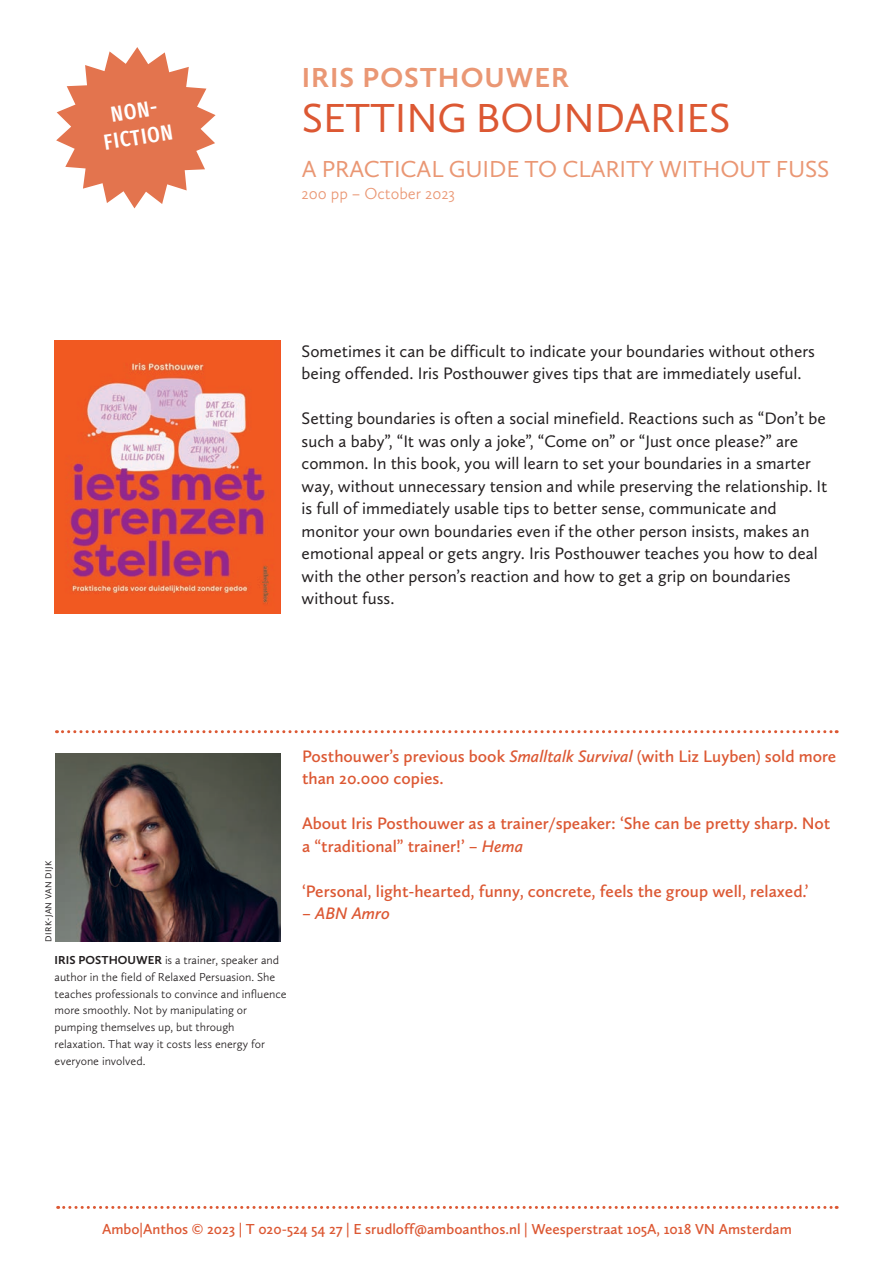
<style>
.page{position:relative;width:893px;height:1263px;background:#fff}
.page>*{position:absolute;margin:0;border:0;box-sizing:border-box;transform-origin:0 0}
.t1{font:42px "Calluna Sans";letter-spacing:-.005em;color:#dc5833}
.t2{font:700 28.5px "Calluna Sans";letter-spacing:.035em;color:#ea9774}
.t3{font:24px "Calluna Sans";letter-spacing:-.005em;color:#ea9774}
.t4{font:500 21.9px/26.2px "Fira Sans Compressed";color:#fff;text-align:center}
.t5{font:17.25px/22.5px "Calluna Sans";letter-spacing:-.01em;color:#231f20}
.t6{font:600 17.25px/22.5px "Calluna Sans";color:#dc5833}
.t7{font:italic 600 17.25px "Calluna Sans";color:#dc5833}
.t8{font:300 16.5px "Calluna Sans";color:#ea9774}
.t9{font:600 15px "Calluna Sans";color:#dc5833}
.t10{font:300 12px/16.8px "Calluna Sans";color:#231f20}
.t11{font:9px "Calluna Sans";letter-spacing:.035em;color:#231f20}
.s1{font-weight:700}
.s2{font-style:italic}
.s3{font-style:normal}
</style>
<div class="page">
<img style="left:55px;top:341px;width:225px;height:273px">
<svg style="left:58px;top:1206px;width:779px;height:3px"></svg>
<svg style="left:56px;top:47px;width:160px;height:161px"></svg>
<svg style="left:56px;top:730px;width:781px;height:3px"></svg>
<img style="left:55px;top:753px;width:225px;height:189px">
<p class="t4" style="left:98px;top:102px;width:71px;rotate:-9deg">NON-<br>FICTION</p>
<h2 class="t2" style="left:302px;top:59px;width:269px">IRIS POSTHOUWER</h2>
<h1 class="t1" style="left:302px;top:92px;width:430px">SETTING BOUNDARIES</h1>
<h3 class="t3" style="left:302px;top:154px;width:529px">A PRACTICAL GUIDE TO CLARITY WITHOUT FUSS</h3>
<p class="t8" style="left:302px;top:184px;width:155px">200 pp – October 2023</p>
<p class="t5" style="left:302px;top:339px;width:515px">Sometimes it can be difficult to indicate your boundaries without others being offended. Iris Posthouwer gives tips that are immediately useful.</p>
<p class="t5" style="left:302px;top:407px;width:527px">Setting boundaries is often a social minefield. Reactions such as “Don’t be such a baby”, “It was only a joke”, “Come on” or “Just once please?” are common. In this book, you will learn to set your boundaries in a smarter way, without unnecessary tension and while preserving the relationship. It is full of immediately usable tips to better sense, communicate and monitor your own boundaries even if the other person insists, makes an emotional appeal or gets angry. Iris Posthouwer teaches you how to deal with the other person’s reaction and how to get a grip on boundaries without fuss.</p>
<p class="t11" style="left:43px;top:941px;width:82px;rotate:-90deg">DIRK-JAN VAN DIJK</p>
<p class="t10" style="left:55px;top:951px;width:234px"><span class="s1">IRIS POSTHOUWER</span> is a trainer, speaker and author in the field of Relaxed Persuasion. She teaches professionals to convince and influence more smoothly. Not by manipulating or pumping themselves up, but through relaxation. That way it costs less energy for everyone involved.</p>
<p class="t6" style="left:302px;top:744px;width:536px">Posthouwer’s previous book <span class="s2">Smalltalk Survival</span> (with Liz Luyben) sold more than 20.000 copies.</p>
<p class="t6" style="left:302px;top:812px;width:530px">About Iris Posthouwer as a trainer/speaker: ‘She can be pretty sharp. Not a “traditional” trainer!’ – <span class="s2">Hema</span></p>
<p class="t6" style="left:302px;top:879px;width:508px">‘Personal, light-hearted, funny, concrete, feels the group well, relaxed.’</p>
<p class="t7" style="left:302px;top:903px;width:89px"><span class="s3">–</span> ABN Amro</p>
<p class="t9" style="left:102px;top:1220px;width:691px">Ambo|Anthos © 2023 | T 020-524 54 27 | E srudloff@amboanthos.nl | Weesperstraat 105A, 1018 VN Amsterdam</p>
</div>
